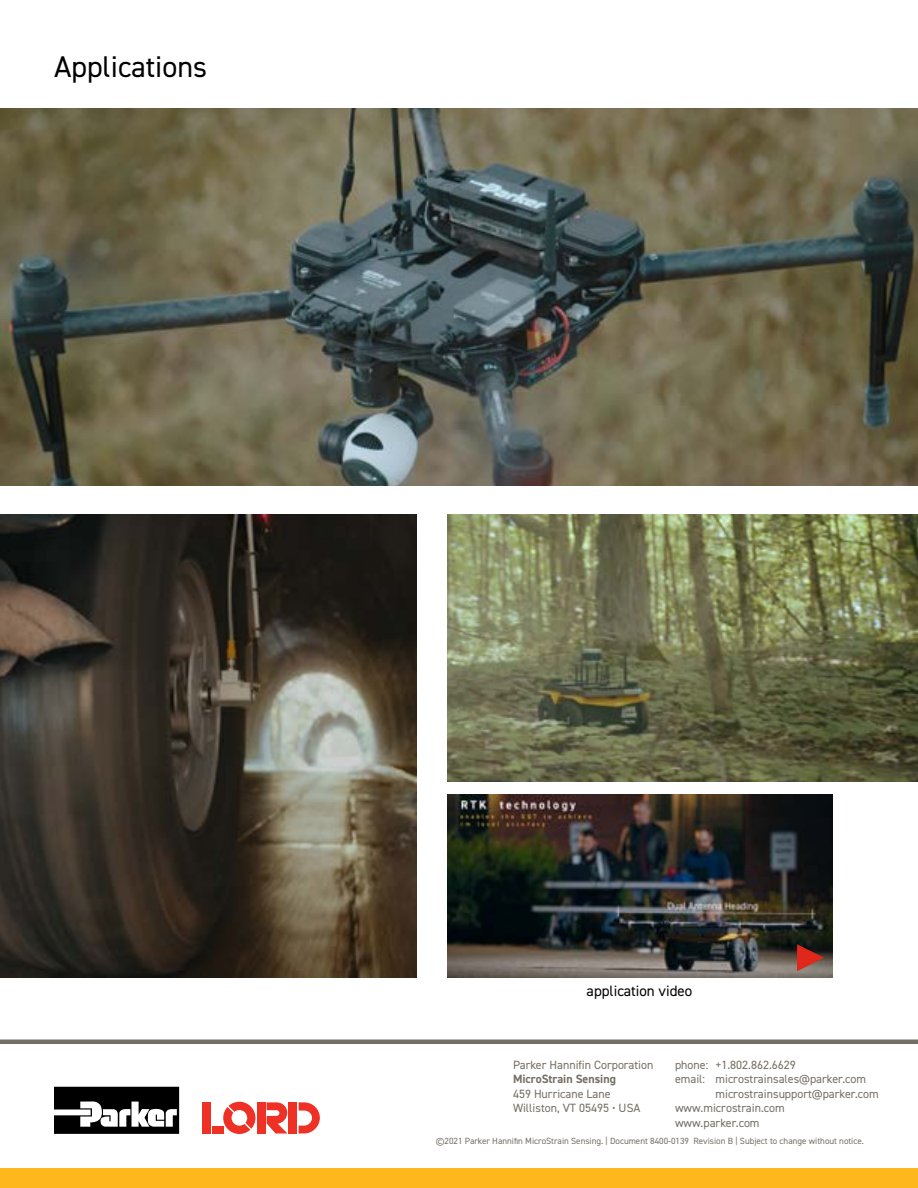
<style>
.page{position:relative;width:918px;height:1188px;background:#fff}
.page>*{position:absolute;margin:0;border:0;box-sizing:border-box;transform-origin:0 0}
.t1{font:30px "DIN2014";color:#000}
.t2{font:15px "DIN2014";color:#000}
.t3{font:12px/14.4px "DIN2014";color:#756e64}
.t4{font:700 12px "DIN2014";color:#756e64}
.t5{font:9px "DIN2014";color:#756e64}
</style>
<div class="page">
<div style="left:0;top:1168px;width:918px;height:20px;background:#ffb71e"></div>
<hr style="left:0;top:1040px;width:918px;height:4px;background:#756e64">
<svg style="left:223px;top:1102px;width:32px;height:32px"></svg>
<div style="left:202px;top:1102px;width:9px;height:32px;background:#ee3124"></div>
<div style="left:257px;top:1102px;width:8px;height:32px;background:#ee3124"></div>
<div style="left:289px;top:1102px;width:8px;height:32px;background:#ee3124"></div>
<svg style="left:267px;top:1102px;width:21px;height:32px"></svg>
<div style="left:212px;top:1126px;width:12px;height:7px;background:#ee3124"></div>
<svg style="left:299px;top:1102px;width:21px;height:32px"></svg>
<svg style="left:54px;top:1087px;width:125px;height:47px"></svg>
<img style="left:447px;top:795px;width:385px;height:182px">
<svg style="left:797px;top:944px;width:27px;height:27px"></svg>
<img style="left:0;top:514px;width:417px;height:463px">
<img style="left:447px;top:514px;width:471px;height:268px">
<img style="left:0;top:108px;width:918px;height:378px">
<h1 class="t1" style="left:54px;top:48px;width:155px">Applications</h1>
<p class="t2" style="left:587px;top:981px;width:107px">application video</p>
<p class="t3" style="left:513px;top:1058px;width:142px">Parker Hannifin Corporation</p>
<p class="t4" style="left:513px;top:1071px;width:104px">MicroStrain Sensing</p>
<p class="t3" style="left:513px;top:1086px;width:129px">459 Hurricane Lane<br>Williston, VT 05495 • USA</p>
<p class="t3" style="left:675px;top:1058px;width:122px">phone: +1.802.862.6629</p>
<p class="t3" style="left:675px;top:1072px;width:193px">email: microstrainsales@parker.com</p>
<p class="t3" style="left:716px;top:1086px;width:165px">microstrainsupport@parker.com</p>
<p class="t3" style="left:675px;top:1101px;width:111px">www.microstrain.com</p>
<p class="t3" style="left:675px;top:1115px;width:86px">www.parker.com</p>
<p class="t5" style="left:436px;top:1135px;width:430px">©2021 Parker Hannifin MicroStrain Sensing. | Document 8400-0139 Revision B | Subject to change without notice.</p>
</div>
